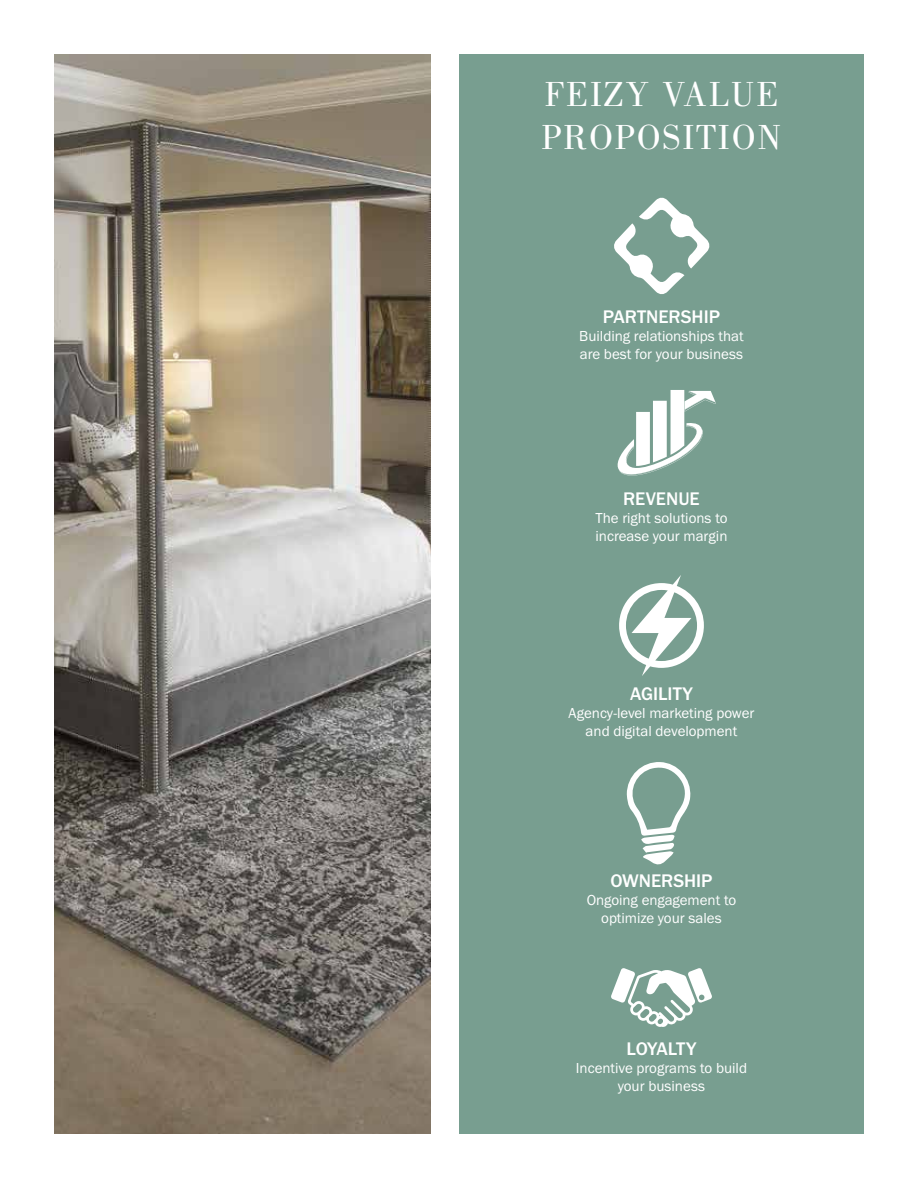
<style>
.page{position:relative;width:918px;height:1188px;background:#fff}
.page>*{position:absolute;margin:0;border:0;box-sizing:border-box;transform-origin:0 0}
.t1{font:36px/43.2px "Bodoni LT Pro";letter-spacing:.05em;color:#fff}
.t2{font:500 18.9px "Franklin Gothic URW";color:#fff}
.t3{font:500 18.9px "Franklin Gothic URW";letter-spacing:-.025em;color:#fff}
.t4{font:15px/18px "Franklin Gothic URW Boo";color:#fff;text-align:center}
</style>
<div class="page">
<div style="left:459px;top:54px;width:405px;height:1080px;background:#789e90"></div>
<img style="left:54px;top:54px;width:377px;height:1080px">
<svg style="left:614px;top:198px;width:95px;height:96px"></svg>
<svg style="left:617px;top:390px;width:99px;height:86px"></svg>
<svg style="left:619px;top:575px;width:85px;height:101px"></svg>
<svg style="left:627px;top:762px;width:63px;height:102px"></svg>
<svg style="left:611px;top:968px;width:101px;height:59px"></svg>
<h1 class="t1" style="left:541px;top:72px;width:242px">FEIZY VALUE<br>PROPOSITION</h1>
<p class="t2" style="left:603px;top:305px;width:119px">PARTNERSHIP</p>
<p class="t4" style="left:579px;top:327px;width:166px;text-align:left">Building relationships that are best for your business</p>
<p class="t2" style="left:623px;top:487px;width:78px">REVENUE</p>
<p class="t4" style="left:596px;top:508px;width:133px;text-align:left">The right solutions to increase your margin</p>
<p class="t2" style="left:630px;top:682px;width:64px">AGILITY</p>
<p class="t4" style="left:569px;top:704px;width:187px">Agency-level marketing power and digital development</p>
<p class="t2" style="left:610px;top:869px;width:104px">OWNERSHIP</p>
<p class="t4" style="left:587px;top:890px;width:151px">Ongoing engagement to optimize your sales</p>
<p class="t3" style="left:627px;top:1037px;width:71px">LOYALTY</p>
<p class="t4" style="left:576px;top:1058px;width:173px">Incentive programs to build your business</p>
</div>
